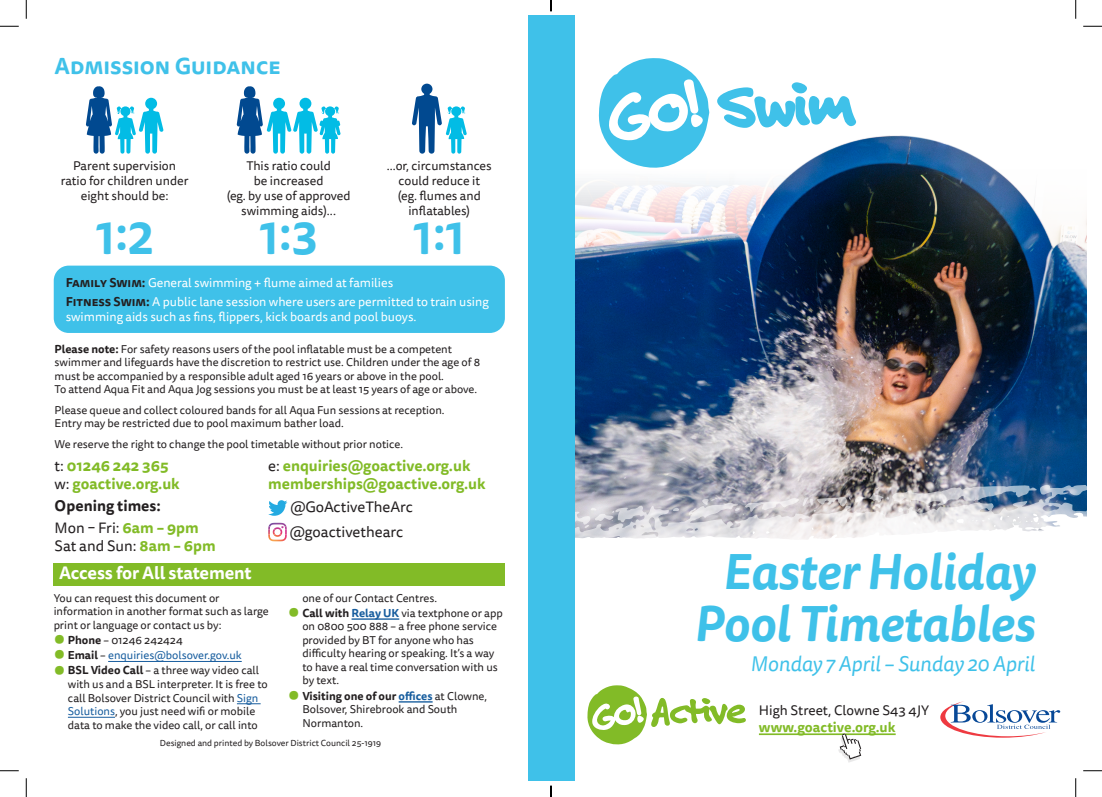
<style>
.page{position:relative;width:1102px;height:797px;background:#fff}
.page>*{position:absolute;margin:0;border:0;box-sizing:border-box;transform-origin:0 0}
.t1{font:800 67px "Felt Tip Roman";color:#3fc1e9}
.header_1{font:italic 700 49.12px/52px "Tisa Sans Pro";letter-spacing:-.005em;color:#3fc1e9;text-align:center}
.t2{font:700 45px "Tisa Sans Pro";color:#3fc1e9}
.t3{font:700 22.5px "Tisa Sans Pro";color:#3fc1e9}
.header_1-2{font:italic 21.12px "Tisa Sans Pro";letter-spacing:-.005em;color:#3fc1e9}
.t4{font:700 17.5px "Tisa Sans Pro";letter-spacing:-.01em;color:#fff}
.t5{font:700 15px/18px "Tisa Sans Pro";color:#82bb27}
.t6{font:15px/18px "Tisa Sans Pro";color:#231f20}
.t7{font:700 15px "Tisa Sans Pro";color:#231f20}
.t8{font:13.75px "Tisa Sans Pro";color:#231f20}
.t9{font:700 13.75px "Tisa Sans Pro";color:#82bb27}
.t10{font:12.5px/15px "Tisa Sans Pro";color:#231f20;text-align:center}
.t11{font:12.5px/15px "Tisa Sans Pro";color:#fff}
.bullets{font:11.25px/13.5px "Tisa Sans Pro";color:#231f20}
.paragraph{font:11.25px/13.5px "Tisa Sans Pro";color:#231f20}
.bullets-2{font:11.25px "Tisa Sans Pro";color:#175d9e}
.t12{font:8.75px "Tisa Sans Pro";color:#231f20}
.s1{font-weight:700;color:#231f20}
.s2{font-weight:700}
.s3{font-weight:400;color:#231f20}
.s4{font-weight:700;color:#82bb27}
.s5{font-weight:800;font-size:22.5px;color:#82bb27}
.s6{color:#231f20}
.s7{color:#175d9e}
.s8{font-weight:700;color:#175d9e}
</style>
<div class="page">
<img style="left:574px;top:107px;width:512px;height:378px">
<svg style="left:587px;top:685px;width:158px;height:59px"></svg>
<svg style="left:940px;top:701px;width:120px;height:36px"></svg>
<hr style="left:758px;top:733px;width:137px;height:2px;background:#82bb27">
<div style="left:838px;top:736px;width:22px;height:26px;background:#231f20;opacity:.1"></div>
<svg style="left:839px;top:733px;width:22px;height:26px"></svg>
<svg style="left:412px;top:84px;width:55px;height:70px"></svg>
<svg style="left:237px;top:86px;width:103px;height:68px"></svg>
<svg style="left:86px;top:86px;width:77px;height:68px"></svg>
<svg style="left:268px;top:500px;width:19px;height:16px"></svg>
<img style="left:268px;top:534px;width:19px;height:7px">
<img style="left:268px;top:523px;width:19px;height:6px">
<svg style="left:279px;top:529px;width:8px;height:5px"></svg>
<div style="left:54px;top:265px;width:451px;height:68px;background:#3fc1e9;border-radius:15px"></div>
<div style="left:54px;top:563px;width:451px;height:22px;background:#82bb27"></div>
<hr style="left:108px;top:661px;width:134px;height:1px;background:#175d9e">
<svg style="left:237px;top:703px;width:23px;height:1px"></svg>
<hr style="left:68px;top:716px;width:47px;height:1px;background:#175d9e">
<hr style="left:351px;top:618px;width:48px;height:1px;background:#175d9e">
<hr style="left:398px;top:701px;width:34px;height:1px;background:#175d9e">
<svg style="left:574px;top:485px;width:512px;height:27px;background:#9ba5b7"></svg>
<svg style="left:701px;top:499px;width:14px;height:6px"></svg>
<svg style="left:672px;top:508px;width:7px;height:3px"></svg>
<svg style="left:584px;top:508px;width:30px;height:4px"></svg>
<svg style="left:574px;top:512px;width:512px;height:59px"></svg>
<svg style="left:1063px;top:522px;width:23px;height:4px"></svg>
<svg style="left:734px;top:480px;width:304px;height:54px"></svg>
<div style="left:528px;top:16px;width:46px;height:765px;background:#3fc1e9"></div>
<svg style="left:0;top:25px;width:19px;height:2px"></svg>
<svg style="left:1083px;top:25px;width:18px;height:2px"></svg>
<svg style="left:0;top:770px;width:19px;height:1px"></svg>
<svg style="left:1083px;top:770px;width:18px;height:1px"></svg>
<svg style="left:25px;top:0;width:2px;height:19px"></svg>
<svg style="left:25px;top:778px;width:2px;height:19px"></svg>
<svg style="left:1075px;top:0;width:1px;height:19px"></svg>
<svg style="left:1075px;top:778px;width:1px;height:19px"></svg>
<svg style="left:550px;top:785px;width:1px;height:12px"></svg>
<svg style="left:599px;top:58px;width:110px;height:110px"></svg>
<p class="t3" style="left:55px;top:50px;width:227px">Admission Guidance</p>
<p class="t10" style="left:61px;top:158px;width:129px">Parent supervision ratio for children under eight should be:</p>
<p class="t10" style="left:227px;top:158px;width:125px">This ratio could<br>be increased<br>(eg. by use of approved swimming aids)...</p>
<p class="t10" style="left:387px;top:158px;width:106px">...or, circumstances</p>
<p class="t10" style="left:398px;top:173px;width:83px">could reduce it</p>
<p class="t10" style="left:398px;top:188px;width:84px">(eg. flumes and inflatables)</p>
<p class="t2" style="left:96px;top:205px;width:59px">1:2</p>
<p class="t2" style="left:260px;top:205px;width:59px">1:3</p>
<p class="t2" style="left:413px;top:205px;width:53px">1:1</p>
<p class="t11" style="left:66px;top:275px;width:329px"><span class="s1">Family Swim:</span> General swimming + flume aimed at families</p>
<p class="t11" style="left:66px;top:294px;width:424px"><span class="s1">Fitness Swim:</span> A public lane session where users are permitted to train using swimming aids such as fins, flippers, kick boards and pool buoys.</p>
<p class="bullets" style="left:55px;top:342px;width:427px"><span class="s2">Please note:</span> For safety reasons users of the pool inflatable must be a competent swimmer and lifeguards have the discretion to restrict use. Children under the age of 8 must be accompanied by a responsible adult aged 16 years or above in the pool.<br>To attend Aqua Fit and Aqua Jog sessions you must be at least 15 years of age or above.</p>
<p class="bullets" style="left:55px;top:403px;width:391px">Please queue and collect coloured bands for all Aqua Fun sessions at reception.<br>Entry may be restricted due to pool maximum bather load.</p>
<p class="bullets" style="left:55px;top:437px;width:350px">We reserve the right to change the pool timetable without prior notice.</p>
<p class="t5" style="left:55px;top:456px;width:127px"><span class="s3">t:</span> 01246 242 365 <span class="s3">w:</span> goactive.org.uk</p>
<p class="t7" style="left:55px;top:495px;width:108px">Opening times:</p>
<p class="t6" style="left:55px;top:519px;width:162px">Mon – Fri: <span class="s4">6am – 9pm<br></span>Sat and Sun: <span class="s4">8am – 6pm</span></p>
<p class="t5" style="left:268px;top:456px;width:219px"><span class="s3">e:</span> enquiries@goactive.org.uk memberships@goactive.org.uk</p>
<p class="t6" style="left:290px;top:498px;width:124px">@GoActiveTheArc</p>
<p class="t6" style="left:290px;top:523px;width:115px">@goactivethearc</p>
<p class="t4" style="left:59px;top:560px;width:194px">Access for All statement</p>
<p class="paragraph" style="left:54px;top:591px;width:217px">You can request this document or information in another format such as large print or language or contact us by:</p>
<p class="bullets" style="left:54px;top:633px;width:130px"><span class="s5">•</span> <span class="s2">Phone</span> – 01246 242424</p>
<p class="bullets-2" style="left:54px;top:647px;width:189px"><span class="s5">•</span> <span class="s1">Email</span> <span class="s6">–</span> enquiries@bolsover.gov.uk</p>
<p class="bullets" style="left:68px;top:664px;width:201px;text-indent:-14px"><span class="s5">•</span> <span class="s2">BSL Video Call</span> – a three way video call with us and a BSL interpreter. It is free to call Bolsover District Council with <span class="s7">Sign Solutions</span>, you just need wifi or mobile data to make the video call, or call into</p>
<p class="bullets" style="left:302px;top:591px;width:136px">one of our Contact Centres.</p>
<p class="bullets" style="left:302px;top:606px;width:202px;text-indent:-14px"><span class="s5">•</span> <span class="s2">Call with</span> <span class="s8">Relay UK</span> via textphone or app on 0800 500 888 – a free phone service provided by BT for anyone who has difficulty hearing or speaking. It’s a way to have a real time conversation with us by text.</p>
<p class="bullets" style="left:302px;top:689px;width:186px;text-indent:-14px"><span class="s5">•</span> <span class="s2">Visiting one of our</span> <span class="s8">offices</span> at Clowne,<br>Bolsover, Shirebrook and South<br>Normanton.</p>
<p class="t12" style="left:160px;top:737px;width:223px">Designed and printed by Bolsover District Council 25-1919</p>
<p class="t1" style="left:717px;top:57px;width:138px;rotate:-1deg">Swim</p>
<p class="header_1" style="left:694px;top:546px;width:342px">Easter Holiday<br>Pool Timetables</p>
<p class="header_1-2" style="left:750px;top:649px;width:285px">Monday 7 April – Sunday 20 April</p>
<p class="t8" style="left:758px;top:701px;width:172px">High Street, Clowne S43 4JY</p>
<p class="t9" style="left:758px;top:716px;width:138px">www.goactive.org.uk</p>
</div>
